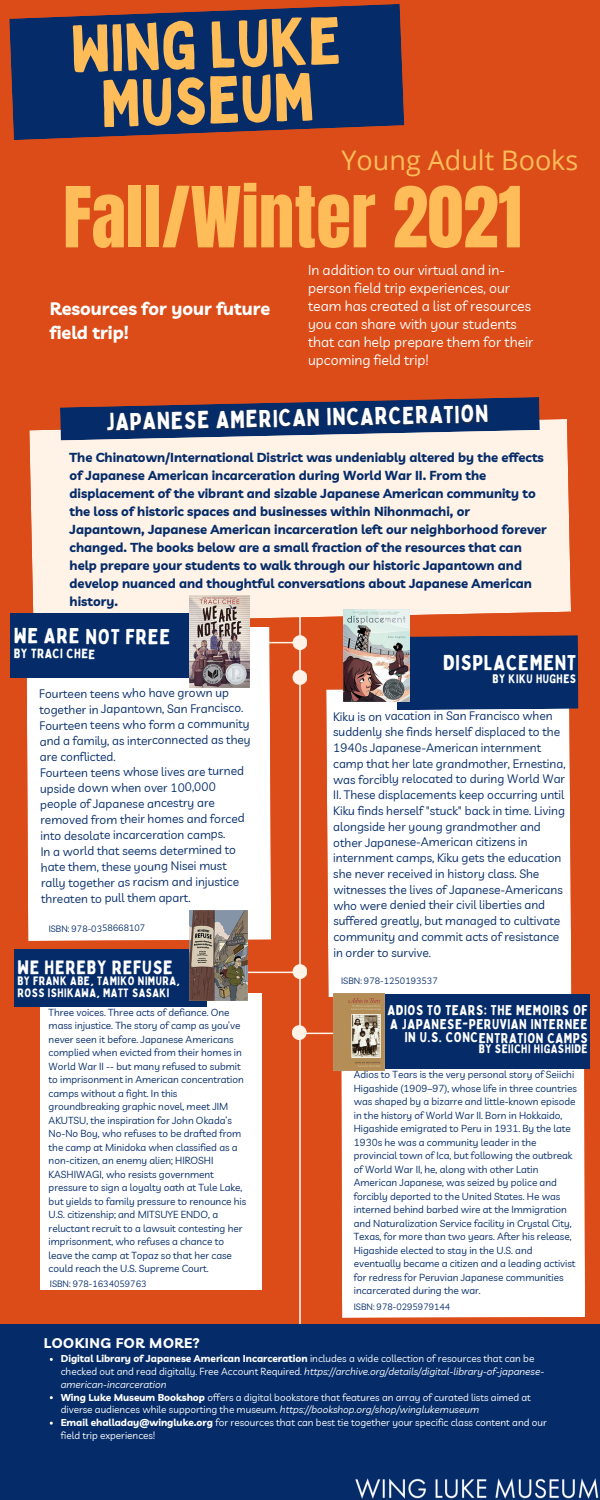
<style>
.page{position:relative;width:600px;height:1500px;background:#db4c18}
.page>*{position:absolute;margin:0;border:0;box-sizing:border-box;transform-origin:0 0}
.t1{font:71.5px "Anton";color:#ffbd59}
.t2{font:64.8px/55.5px "Bobby Jones";color:#ffbd59;text-align:center}
.t3{font:27px "Open Sans";color:#ffbd59}
.t4{font:24px "Bobby Jones";color:#fff}
.t5{font:21.2px "Bobby Jones";letter-spacing:.04em;color:#fff}
.t6{font:19px "Bobby Jones";letter-spacing:.04em;color:#fff}
.t7{font:700 18px/23.2px "Livvic";color:#fff}
.t8{font:14px/18px "Livvic";color:#fff}
.t9{font:14px/13.7px "Bobby Jones";letter-spacing:.04em;color:#fff;text-align:right}
.t10{font:700 14px "Livvic";letter-spacing:.04em;color:#fff}
.t11{font:13.2px "Bobby Jones";color:#fff}
.t12{font:700 13px/18px "Livvic";color:#052c69}
.t13{font:12.2px "Bobby Jones";letter-spacing:.04em;color:#fff}
.t14{font:12px/15.8px "Livvic";color:#052c69}
.t15{font:12px/12px "Bobby Jones";letter-spacing:.04em;color:#fff}
.t16{font:10px/13.5px "Livvic";color:#052c69}
.t17{font:10px/12.8px "Livvic";color:#fff}
.t18{font:9px "Livvic";color:#052c69}
.s1{font-weight:700}
.s2{font-style:italic}
</style>
<div class="page">
<hr style="left:299px;top:517px;width:2px;height:892px;background:#fff">
<div style="left:29px;top:419px;width:542px;height:204px;background:#fff2e7"></div>
<hr style="left:214px;top:642px;width:86px;height:1px;background:#fff2e7">
<hr style="left:123px;top:972px;width:179px;height:1px;background:#fff2e7">
<hr style="left:298px;top:1033px;width:156px;height:1px;background:#fff2e7">
<div style="left:341px;top:1069px;width:244px;height:249px;background:#fff"></div>
<div style="left:293px;top:635px;width:14px;height:15px;background:#fff2e7;border-radius:50%"></div>
<div style="left:0;top:1324px;width:600px;height:176px;background:#052c69"></div>
<div style="left:26px;top:627px;width:245px;height:314px;background:#fff"></div>
<div style="left:326px;top:688px;width:245px;height:309px;background:#fff"></div>
<div style="left:40px;top:993px;width:222px;height:297px;background:#fff"></div>
<div style="left:293px;top:964px;width:14px;height:15px;background:#fff2e7;border-radius:50%"></div>
<div style="left:292px;top:1025px;width:15px;height:15px;background:#fff2e7;border-radius:50%"></div>
<svg style="left:60px;top:397px;width:480px;height:43px;background:#3d476d"></svg>
<div style="left:10px;top:614px;width:203px;height:64px;background:#052c69"></div>
<div style="left:14px;top:949px;width:192px;height:58px;background:#052c69"></div>
<div style="left:396px;top:635px;width:182px;height:75px;background:#052c69"></div>
<div style="left:369px;top:995px;width:220px;height:74px;background:#052c69"></div>
<svg style="left:9px;top:4px;width:395px;height:136px;background:#1e2f5f"></svg>
<img style="left:355px;top:1478px;width:244px;height:21px">
<div style="left:293px;top:670px;width:14px;height:15px;background:#fff2e7;border-radius:50%"></div>
<img style="left:333px;top:994px;width:51px;height:76px">
<img style="left:189px;top:911px;width:59px;height:90px">
<img style="left:189px;top:596px;width:61px;height:92px">
<img style="left:344px;top:610px;width:65px;height:91px">
<h2 class="t2" style="left:70px;top:20px;width:272px;rotate:-2deg">Wing Luke<br>Museum</h2>
<h3 class="t3" style="left:341px;top:141px;width:238px">Young Adult Books</h3>
<h1 class="t1" style="left:63px;top:166px;width:461px">Fall/Winter 2021</h1>
<h3 class="t7" style="left:50px;top:297px;width:222px">Resources for your future field trip!</h3>
<h3 class="t8" style="left:308px;top:261px;width:227px">In addition to our virtual and in&shy;person field trip experiences, our team has created a list of resources you can share with your students that can help prepare them for their upcoming field trip!</h3>
<h3 class="t4" style="left:106px;top:406px;width:384px;rotate:-1deg">JAPANESE AMERICAN INCARCERATION</h3>
<p class="t12" style="left:70px;top:448px;width:479px">The Chinatown/International District was undeniably altered by the effects of Japanese American incarceration during World War II. From the displacement of the vibrant and sizable Japanese American community to the loss of historic spaces and businesses within Nihonmachi, or Japantown, Japanese American incarceration left our neighborhood forever changed. The books below are a small fraction of the resources that can help prepare your students to walk through our historic Japantown and develop nuanced and thoughtful conversations about Japanese American history.</p>
<h3 class="t5" style="left:14px;top:622px;width:158px;rotate:1deg">WE ARE NOT FREE</h3>
<h3 class="t11" style="left:14px;top:645px;width:83px;rotate:1deg">BY TRACI CHEE</h3>
<p class="t14" style="left:37px;top:687px;width:214px;rotate:-1deg">Fourteen teens who have grown up together in Japantown, San Francisco.<br>Fourteen teens who form a community and a family, as interconnected as they are conflicted.<br>Fourteen teens whose lives are turned upside down when over 100,000 people of Japanese ancestry are removed from their homes and forced into desolate incarceration camps.<br>In a world that seems determined to hate them, these young Nisei must rally together as racism and injustice threaten to pull them apart.</p>
<p class="t18" style="left:49px;top:923px;width:98px;rotate:-1deg">ISBN: 978-0358668107</p>
<h3 class="t6" style="left:17px;top:955px;width:157px">WE HEREBY REFUSE</h3>
<p class="t15" style="left:17px;top:975px;width:164px">BY FRANK ABE, TAMIKO NIMURA,<br>ROSS ISHIKAWA, MATT SASAKI</p>
<p class="t16" style="left:49px;top:1005px;width:199px">Three voices. Three acts of defiance. One mass injustice. The story of camp as you’ve never seen it before. Japanese Americans complied when evicted from their homes in World War II -- but many refused to submit to imprisonment in American concentration camps without a fight. In this groundbreaking graphic novel, meet JIM AKUTSU, the inspiration for John Okada’s No-No Boy, who refuses to be drafted from the camp at Minidoka when classified as a non-citizen, an enemy alien; HIROSHI KASHIWAGI, who resists government pressure to sign a loyalty oath at Tule Lake, but yields to family pressure to renounce his U.S. citizenship; and MITSUYE ENDO, a reluctant recruit to a lawsuit contesting her imprisonment, who refuses a chance to leave the camp at Topaz so that her case could reach the U.S. Supreme Court.</p>
<p class="t18" style="left:50px;top:1278px;width:98px">ISBN: 978-1634059763</p>
<h3 class="t5" style="left:443px;top:649px;width:134px">DISPLACEMENT</h3>
<p class="t13" style="left:493px;top:671px;width:85px">BY KIKU HUGHES</p>
<p class="t14" style="left:333px;top:708px;width:234px">Kiku is on vacation in San Francisco when suddenly she finds herself displaced to the 1940s Japanese-American internment camp that her late grandmother, Ernestina, was forcibly relocated to during World War II. These displacements keep occurring until Kiku finds herself "stuck" back in time. Living alongside her young grandmother and other Japanese-American citizens in internment camps, Kiku gets the education she never received in history class. She witnesses the lives of Japanese-Americans who were denied their civil liberties and suffered greatly, but managed to cultivate community and commit acts of resistance in order to survive.</p>
<p class="t18" style="left:341px;top:975px;width:98px">ISBN: 978-1250193537</p>
<h3 class="t9" style="left:388px;top:1003px;width:201px">ADIOS TO TEARS: THE MEMOIRS OF<br>A JAPANESE-PERUVIAN INTERNEE<br>IN U.S. CONCENTRATION CAMPS</h3>
<p class="t13" style="left:479px;top:1041px;width:110px">BY SEIICHI HIGASHIDE</p>
<p class="t16" style="left:354px;top:1068px;width:225px">Adios to Tears is the very personal story of Seiichi Higashide (1909–97), whose life in three countries was shaped by a bizarre and little-known episode in the history of World War II. Born in Hokkaido, Higashide emigrated to Peru in 1931. By the late 1930s he was a community leader in the provincial town of Ica, but following the outbreak of World War II, he, along with other Latin American Japanese, was seized by police and forcibly deported to the United States. He was interned behind barbed wire at the Immigration and Naturalization Service facility in Crystal City, Texas, for more than two years. After his release, Higashide elected to stay in the U.S. and eventually became a citizen and a leading activist for redress for Peruvian Japanese communities incarcerated during the war.</p>
<p class="t18" style="left:354px;top:1301px;width:98px">ISBN: 978-0295979144</p>
<h3 class="t10" style="left:44px;top:1334px;width:158px">LOOKING FOR MORE?</h3>
<p class="t17" style="left:61px;top:1352px;width:488px"><span class="s1">Digital Library of Japanese American Incarceration</span> includes a wide collection of resources that can be checked out and read digitally. Free Account Required. <span class="s2">https://archive.org/details/digital-library-of-japanese&shy;american-incarceration<br></span><span class="s1">Wing Luke Museum Bookshop</span> offers a digital bookstore that features an array of curated lists aimed at diverse audiences while supporting the museum. <span class="s2">https://bookshop.org/shop/winglukemuseum<br></span><span class="s1">Email ehalladay@wingluke.org</span> for resources that can best tie together your specific class content and our field trip experiences!</p>
</div>
